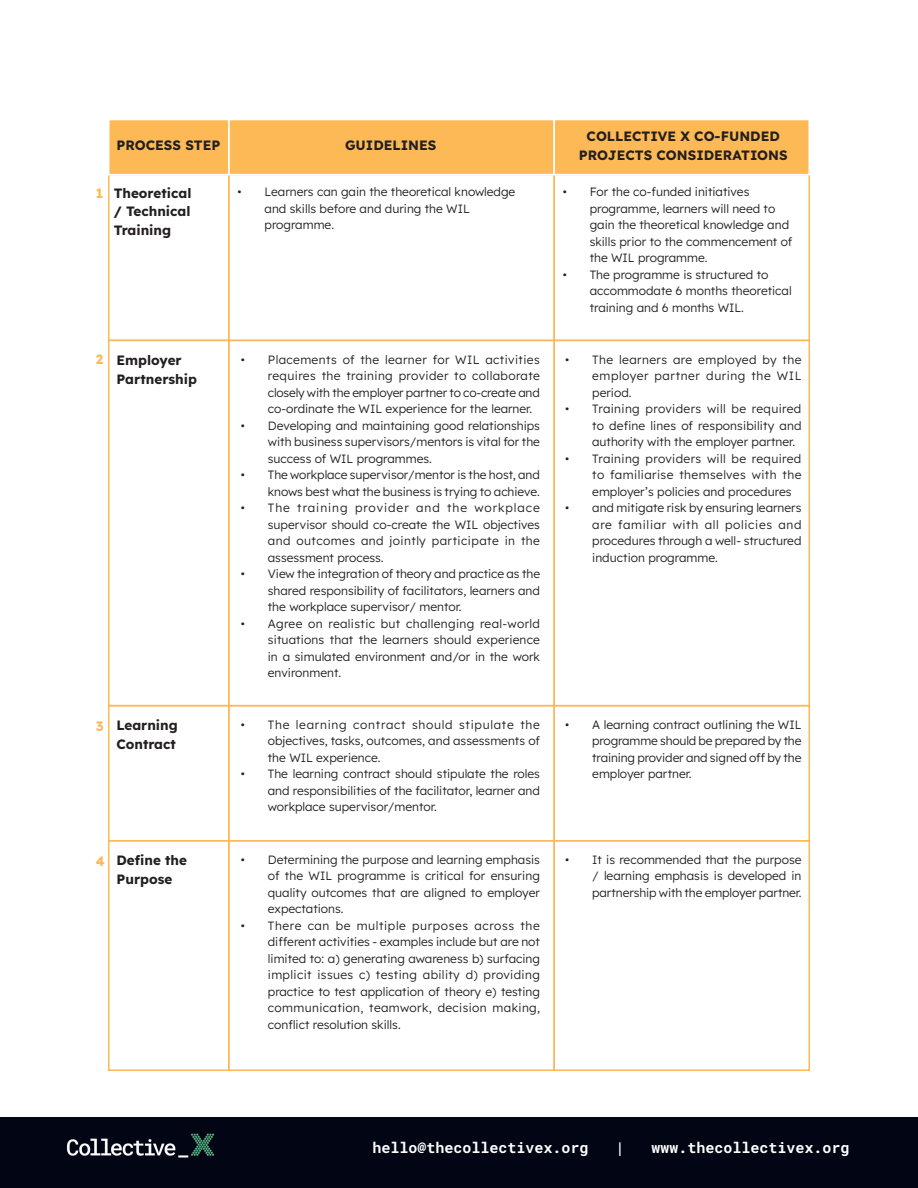
<style>
.page{position:relative;width:918px;height:1188px;background:#fff}
.page>*{position:absolute;margin:0;border:0;box-sizing:border-box;transform-origin:0 0}
.t1{font:700 15px "Roboto Mono";color:#fff}
.t2{font:13.5px/18.8px "Lexend";color:#231f20}
.t3{font:13.5px "Lexend";color:#fcb955}
.t4{font:12px/16.5px "Lexend";color:#231f20;text-align:justify}
</style>
<div class="page">
<div style="left:0;top:1118px;width:918px;height:70px;background:#010514"></div>
<img style="left:45px;top:1117px;width:191px;height:41px">
<div style="left:108px;top:120px;width:702px;height:55px;background:#fcb955"></div>
<div style="left:228px;top:120px;width:327px;height:221px;border:2px solid #fcb955"></div>
<div style="left:108px;top:120px;width:122px;height:221px;border:2px solid #fcb955"></div>
<div style="left:554px;top:120px;width:256px;height:221px;border:2px solid #fcb955"></div>
<div style="left:228px;top:119px;width:327px;height:56px;border:2px solid #fff"></div>
<div style="left:108px;top:119px;width:122px;height:56px;border:2px solid #fff"></div>
<div style="left:554px;top:119px;width:256px;height:56px;border:2px solid #fff"></div>
<div style="left:228px;top:340px;width:327px;height:366px;border:2px solid #fcb955"></div>
<div style="left:108px;top:340px;width:122px;height:366px;border:2px solid #fcb955"></div>
<div style="left:554px;top:340px;width:256px;height:366px;border:2px solid #fcb955"></div>
<div style="left:228px;top:705px;width:327px;height:137px;border:2px solid #fcb955"></div>
<div style="left:108px;top:705px;width:122px;height:137px;border:2px solid #fcb955"></div>
<div style="left:554px;top:705px;width:256px;height:137px;border:2px solid #fcb955"></div>
<div style="left:228px;top:840px;width:327px;height:231px;border:2px solid #fcb955"></div>
<div style="left:108px;top:840px;width:122px;height:231px;border:2px solid #fcb955"></div>
<div style="left:554px;top:840px;width:256px;height:231px;border:2px solid #fcb955"></div>
<p class="t3" style="left:96px;top:184px;width:9px">1</p>
<p class="t2" style="left:117px;top:135px;width:105px">PROCESS STEP</p>
<p class="t2" style="left:345px;top:135px;width:93px">GUIDELINES</p>
<p class="t2" style="left:579px;top:126px;width:210px;text-align:center">COLLECTIVE X CO-FUNDED<br>PROJECTS CONSIDERATIONS</p>
<p class="t2" style="left:114px;top:183px;width:79px;text-align:justify">Theoretical / Technical Training</p>
<p class="t4" style="left:265px;top:183px;width:252px;text-align:left;text-indent:-27px">• Learners can gain the theoretical knowledge and skills before and during the WIL programme.</p>
<p class="t4" style="left:590px;top:183px;width:204px;text-align:left;text-indent:-27px">• For the co-funded initiatives programme, learners will need to gain the theoretical knowledge and skills prior to the commencement of the WIL programme.</p>
<p class="t4" style="left:590px;top:265px;width:204px;text-align:left;text-indent:-27px">• The programme is structured to accommodate 6 months theoretical training and 6 months WIL.</p>
<p class="t3" style="left:96px;top:350px;width:9px">2</p>
<p class="t2" style="left:117px;top:350px;width:82px">Employer<br>Partnership</p>
<p class="t4" style="left:268px;top:350px;width:274px;text-indent:-27px">• Placements of the learner for WIL activities requires the training provider to collaborate closely with the employer partner to co-create and co-ordinate the WIL experience for the learner.</p>
<p class="t4" style="left:268px;top:416px;width:274px;text-indent:-27px">• Developing and maintaining good relationships with business supervisors/mentors is vital for the success of WIL programmes.</p>
<p class="t4" style="left:241px;top:466px;width:301px;text-align:right">• The workplace supervisor/mentor is the host, and knows best what the business is trying to achieve.</p>
<p class="t4" style="left:268px;top:499px;width:274px;text-indent:-27px">• The training provider and the workplace supervisor should co-create the WIL objectives and outcomes and jointly participate in the assessment process.</p>
<p class="t4" style="left:268px;top:565px;width:274px;text-indent:-27px">• View the integration of theory and practice as the shared responsibility of facilitators, learners and the workplace supervisor/ mentor.</p>
<p class="t4" style="left:268px;top:614px;width:274px;text-indent:-27px">• Agree on realistic but challenging real-world situations that the learners should experience in a simulated environment and/or in the work environment.</p>
<p class="t4" style="left:592px;top:350px;width:211px;text-indent:-27px">• The learners are employed by the employer partner during the WIL period.</p>
<p class="t4" style="left:592px;top:400px;width:211px;text-indent:-27px">• Training providers will be required to define lines of responsibility and authority with the employer partner.</p>
<p class="t4" style="left:592px;top:449px;width:211px;text-indent:-27px">• Training providers will be required to familiarise themselves with the employer’s policies and procedures</p>
<p class="t4" style="left:592px;top:499px;width:211px;text-indent:-27px">• and mitigate risk by ensuring learners are familiar with all policies and procedures through a well- structured induction programme.</p>
<p class="t3" style="left:96px;top:716px;width:9px">3</p>
<p class="t2" style="left:117px;top:715px;width:63px">Learning<br>Contract</p>
<p class="t4" style="left:268px;top:716px;width:274px;text-indent:-27px">• The learning contract should stipulate the objectives, tasks, outcomes, and assessments of the WIL experience.</p>
<p class="t4" style="left:268px;top:765px;width:274px;text-indent:-27px">• The learning contract should stipulate the roles and responsibilities of the facilitator, learner and workplace supervisor/mentor.</p>
<p class="t3" style="left:96px;top:851px;width:10px">4</p>
<p class="t2" style="left:117px;top:850px;width:72px">Define the<br>Purpose</p>
<p class="t4" style="left:268px;top:851px;width:274px;text-indent:-27px">• Determining the purpose and learning emphasis of the WIL programme is critical for ensuring quality outcomes that are aligned to employer expectations.</p>
<p class="t4" style="left:268px;top:917px;width:274px;text-indent:-27px">• There can be multiple purposes across the different activities - examples include but are not limited to: a) generating awareness b) surfacing implicit issues c) testing ability d) providing practice to test application of theory e) testing communication, teamwork, decision making, conflict resolution skills.</p>
<p class="t4" style="left:592px;top:716px;width:211px;text-indent:-27px">• A learning contract outlining the WIL programme should be prepared by the training provider and signed off by the employer partner.</p>
<p class="t4" style="left:592px;top:851px;width:211px;text-indent:-27px">• It is recommended that the purpose / learning emphasis is developed in partnership with the employer partner.</p>
<p class="t1" style="left:372px;top:1137px;width:218px">hello@thecollectivex.org</p>
<p class="t1" style="left:615px;top:1137px;width:10px">|</p>
<p class="t1" style="left:651px;top:1137px;width:200px">www.thecollectivex.org</p>
</div>
